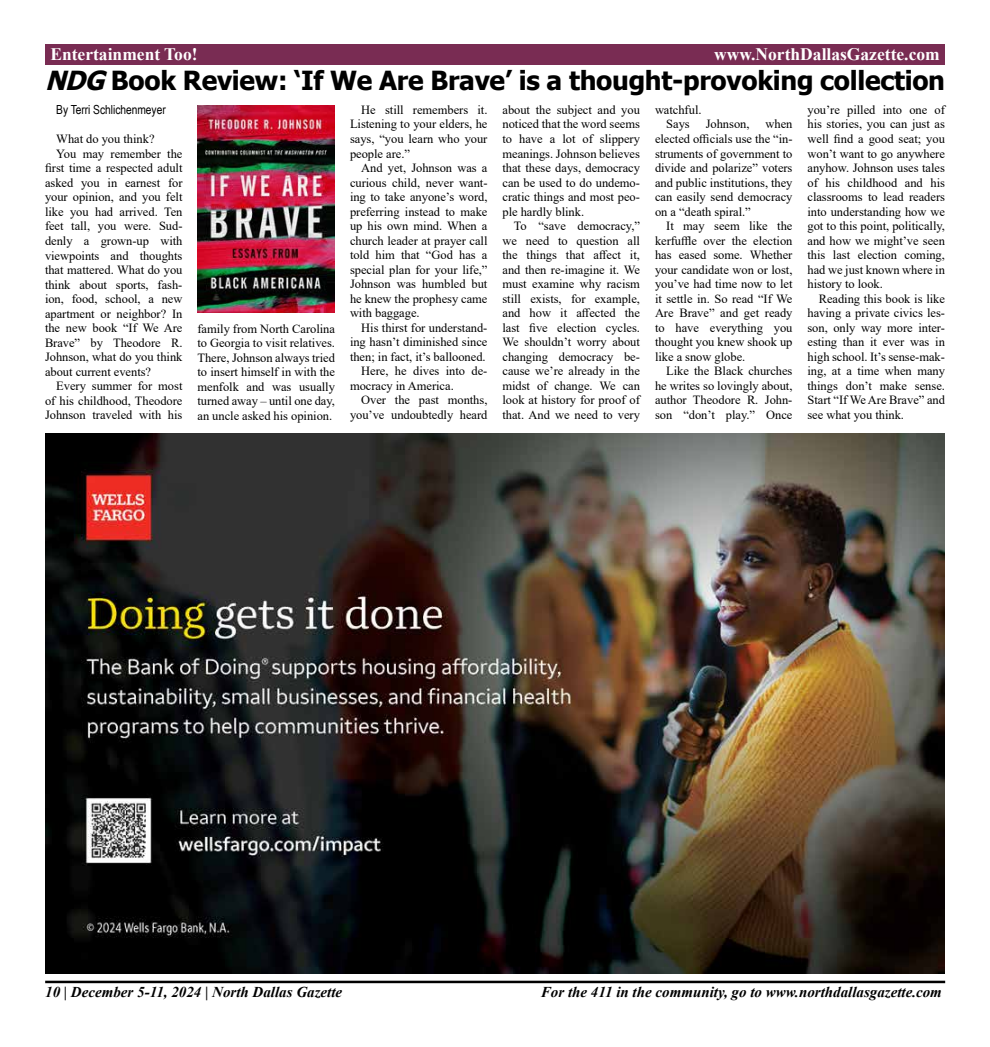
<style>
.page{position:relative;width:990px;height:1047px;background:#fff}
.page>*{position:absolute;margin:0;border:0;box-sizing:border-box;transform-origin:0 0}
.t1{font:700 26.25px "Tahoma";letter-spacing:-.01em;color:#000}
.t2{font:700 17.5px "Times New Roman";color:#fff}
.t3{font:italic 700 15px "Times New Roman";color:#000}
.t4{font:12.5px/14.5px "Times New Roman";letter-spacing:-.005em;color:#000;text-align:justify}
.t5{font:12.5px "Arial Narrow";letter-spacing:-.005em;color:#000}
.s1{font-style:italic}
</style>
<div class="page">
<hr style="left:45px;top:980px;width:900px;height:2px;background:#000">
<div style="left:45px;top:45px;width:900px;height:20px;background:#792c53"></div>
<img style="left:45px;top:433px;width:900px;height:540px">
<img style="left:198px;top:105px;width:137px;height:208px">
<h2 class="t2" style="left:50px;top:41px;width:149px">Entertainment Too!</h2>
<h2 class="t2" style="left:714px;top:41px;width:227px">www.NorthDallasGazette.com</h2>
<h1 class="t1" style="left:45px;top:62px;width:902px"><span class="s1">NDG</span>Book Review: ‘If We Are Brave’ is a thought-provoking collection</h1>
<p class="t5" style="left:56px;top:101px;width:111px">By Terri Schlichenmeyer</p>
<p class="t4" style="left:56px;top:131px;width:100px">What do you think?</p>
<p class="t4" style="left:56px;top:146px;width:128px">You may remember the</p>
<p class="t4" style="left:45px;top:160px;width:139px">first time a respected adult</p>
<p class="t4" style="left:45px;top:175px;width:139px">asked you in earnest for</p>
<p class="t4" style="left:45px;top:189px;width:139px">your opinion, and you felt</p>
<p class="t4" style="left:45px;top:204px;width:139px">like you had arrived. Ten</p>
<p class="t4" style="left:45px;top:218px;width:139px">feet tall, you were. Sud-</p>
<p class="t4" style="left:45px;top:233px;width:139px">denly a grown-up with</p>
<p class="t4" style="left:45px;top:247px;width:139px">viewpoints and thoughts</p>
<p class="t4" style="left:45px;top:262px;width:139px">that mattered. What do you</p>
<p class="t4" style="left:45px;top:276px;width:139px">think about sports, fash-</p>
<p class="t4" style="left:45px;top:291px;width:139px">ion, food, school, a new</p>
<p class="t4" style="left:45px;top:305px;width:139px">apartment or neighbor? In</p>
<p class="t4" style="left:45px;top:320px;width:139px">the new book “If We Are</p>
<p class="t4" style="left:45px;top:334px;width:139px">Brave” by Theodore R.</p>
<p class="t4" style="left:45px;top:349px;width:139px">Johnson, what do you think</p>
<p class="t4" style="left:45px;top:363px;width:108px">about current events?</p>
<p class="t4" style="left:56px;top:378px;width:128px">Every summer for most</p>
<p class="t4" style="left:45px;top:392px;width:139px">of his childhood, Theodore</p>
<p class="t4" style="left:45px;top:407px;width:139px">Johnson traveled with his</p>
<p class="t4" style="left:198px;top:321px;width:139px">family from North Carolina to Georgia to visit relatives.<br>There, Johnson always tried to insert himself in with the menfolk and was usually turned away – until one day, an uncle asked his opinion.</p>
<p class="t4" style="left:350px;top:102px;width:139px;text-indent:11px">He still remembers it.<br>Listening to your elders, he says, “you learn who your people are.”</p>
<p class="t4" style="left:350px;top:160px;width:139px;text-indent:11px">And yet, Johnson was a curious child, never want&shy;ing to take anyone’s word, preferring instead to make up his own mind. When a church leader at prayer call told him that “God has a special plan for your life,” Johnson was humbled but he knew the prophesy came with baggage.</p>
<p class="t4" style="left:361px;top:320px;width:128px">His thirst for understand-</p>
<p class="t4" style="left:350px;top:334px;width:139px">ing hasn’t diminished since</p>
<p class="t4" style="left:350px;top:349px;width:137px">then; in fact, it’s ballooned.</p>
<p class="t4" style="left:361px;top:363px;width:128px">Here, he dives into de-</p>
<p class="t4" style="left:350px;top:378px;width:105px">mocracy in America.</p>
<p class="t4" style="left:361px;top:392px;width:128px">Over the past months,</p>
<p class="t4" style="left:350px;top:407px;width:139px">you’ve undoubtedly heard</p>
<p class="t4" style="left:502px;top:102px;width:139px">about the subject and you noticed that the word seems to have a lot of slippery meanings. Johnson believes that these days, democracy can be used to do undemo&shy;cratic things and most peo&shy;ple hardly blink.</p>
<p class="t4" style="left:502px;top:218px;width:139px;text-indent:11px">To “save democracy,” we need to question all the things that affect it, and then re-imagine it. We must examine why racism still exists, for example, and how it affected the last five election cycles.<br>We shouldn’t worry about changing democracy be&shy;cause we’re already in the midst of change. We can look at history for proof of that. And we need to very</p>
<p class="t4" style="left:655px;top:102px;width:48px;text-align:center">watchful.<br>Says</p>
<p class="t4" style="left:655px;top:117px;width:139px;text-indent:111px">when elected officials use the “in&shy;struments of government to divide and polarize” voters and public institutions, they can easily send democracy on a “death spiral.”</p>
<p class="t4" style="left:655px;top:218px;width:139px;text-indent:11px">It may seem like the kerfuffle over the election has eased some. Whether your candidate won or lost, you’ve had time now to let it settle in. So read “If We Are Brave” and get ready to have everything you thought you knew shook up like a snow globe.</p>
<p class="t4" style="left:655px;top:363px;width:139px;text-indent:11px">Like the Black churches he writes so lovingly about, author Theodore R. John&shy;son “don’t play.” Once</p>
<p class="t4" style="left:706px;top:117px;width:45px">Johnson,</p>
<p class="t4" style="left:808px;top:102px;width:139px">you’re pilled into one of his stories, you can just as well find a good seat; you won’t want to go anywhere anyhow. Johnson uses tales of his childhood and his classrooms to lead readers into understanding how we got to this point, politically, and how we might’ve seen this last election coming, had we just known where in history to look.</p>
<p class="t4" style="left:808px;top:291px;width:139px;text-indent:11px">Reading this book is like having a private civics les&shy;son, only way more inter&shy;esting than it ever was in high school. It’s sense-mak&shy;ing, at a time when many things don’t make sense.<br>Start “If We Are Brave” and see what you think.</p>
<p class="t3" style="left:45px;top:981px;width:298px">10 | December 5-11, 2024 | North Dallas Gazette</p>
<p class="t3" style="left:541px;top:981px;width:403px">For the 411 in the community, go to www.northdallasgazette.com</p>
</div>
